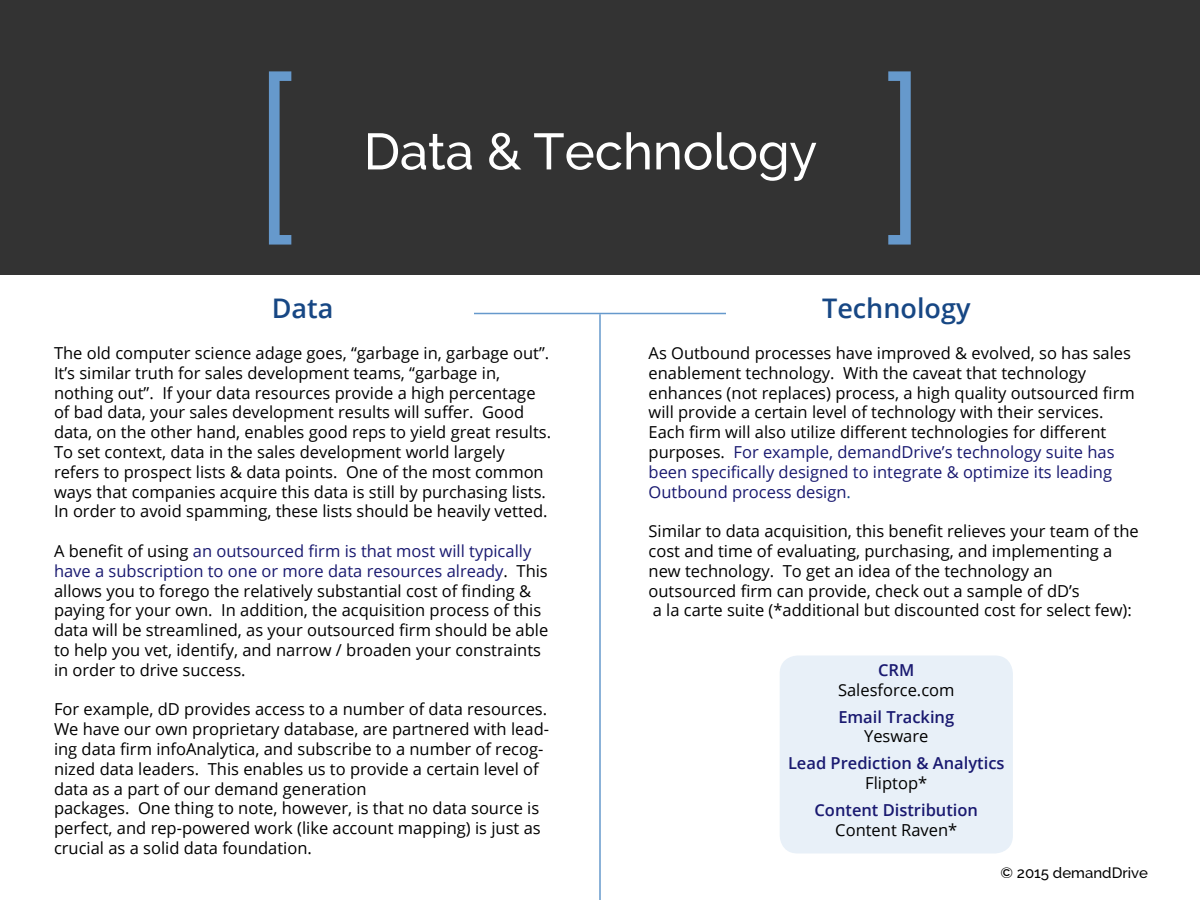
<style>
.page{position:relative;width:1200px;height:900px;background:#fff}
.page>*{position:absolute;margin:0;border:0;box-sizing:border-box;transform-origin:0 0}
.t1{font:300 222px "Raleway";color:#69c}
.t2{font:500 51px "Raleway";color:#fff}
.t3{font:600 27px "Open Sans";color:#174784}
.t4{font:16.5px/19.8px "Open Sans";color:#000}
.t5{font:600 16.5px "Open Sans";color:#191970}
.t6{font:500 15px "Raleway";color:#000}
.s1{color:#191970}
.s2{color:#174784}
</style>
<div class="page">
<div style="left:780px;top:655px;width:233px;height:198px;background:#e8f0f8;border-radius:18px"></div>
<div style="left:0;top:0;width:1200px;height:274px;background:#333"></div>
<hr style="left:599px;top:314px;width:2px;height:586px;background:#69c">
<hr style="left:474px;top:313px;width:252px;height:1px;background:#69c">
<h1 class="t1" style="left:250px;top:29px;width:53px">[</h1>
<h2 class="t2" style="left:364px;top:131px;width:455px">Data &amp; Technology</h2>
<h1 class="t1" style="left:878px;top:29px;width:53px">]</h1>
<h3 class="t3" style="left:272px;top:297px;width:63px">Data</h3>
<p class="t4" style="left:54px;top:345px;width:499px">The old computer science adage goes, “garbage in, garbage out”.<br>It’s similar truth for sales development teams, “garbage in, nothing out”. If your data resources provide a high percentage of bad data, your sales development results will suffer. Good data, on the other hand, enables good reps to yield great results.<br>To set context, data in the sales development world largely refers to prospect lists &amp; data points. One of the most common ways that companies acquire this data is still by purchasing lists.<br>In order to avoid spamming, these lists should be heavily vetted.</p>
<p class="t4" style="left:54px;top:541px;width:496px">A benefit of using <span class="s1">an outsourced firm is that most will typically have a subscription to one or more data resources already</span>. This allows you to forego the relatively substantial cost of finding &amp; paying for your own. In addition, the acquisition process of this data will be streamlined, as your outsourced firm should be able to help you vet, identify, and narrow / broaden your constraints in order to drive success.</p>
<p class="t4" style="left:54px;top:699px;width:497px">For example, dD provides access to a number of data resources.<br>We have our own proprietary database, are partnered with lead&shy;ing data firm infoAnalytica, and subscribe to a number of recog&shy;nized data leaders. This enables us to provide a certain level of data as a part of our demand generation<br>packages. One thing to note, however, is that no data source is perfect, and rep-powered work (like account mapping) is just as crucial as a solid data foundation.</p>
<h3 class="t3" style="left:822px;top:297px;width:150px">Technology</h3>
<p class="t4" style="left:649px;top:343px;width:488px">As Outbound processes have improved &amp; evolved, so has sales enablement technology. With the caveat that technology enhances (not replaces) process, a high quality outsourced firm will provide a certain level of technology with their services.<br>Each firm will also utilize different technologies for different purposes. <span class="s1">For example, demandDrive’s technology suite has been specifically designed to integrate &amp; optimize its leading Outbound process design</span><span class="s2">.</span></p>
<p class="t4" style="left:649px;top:521px;width:492px">Similar to data acquisition, this benefit relieves your team of the cost and time of evaluating, purchasing, and implementing a new technology. To get an idea of the technology an outsourced firm can provide, check out a sample of dD’s<br>a la carte suite (*additional but discounted cost for select few):</p>
<p class="t5" style="left:878px;top:663px;width:38px">CRM</p>
<p class="t4" style="left:838px;top:679px;width:118px">Salesforce.com</p>
<p class="t5" style="left:838px;top:710px;width:117px">Email Tracking</p>
<p class="t4" style="left:864px;top:728px;width:66px">Yesware</p>
<p class="t5" style="left:788px;top:757px;width:218px">Lead Prediction &amp; Analytics</p>
<p class="t4" style="left:865px;top:775px;width:63px">Fliptop*</p>
<p class="t5" style="left:815px;top:804px;width:165px">Content Distribution</p>
<p class="t4" style="left:835px;top:820px;width:123px">Content Raven*</p>
<p class="t6" style="left:1000px;top:867px;width:149px">© 2015 demandDrive</p>
</div>
